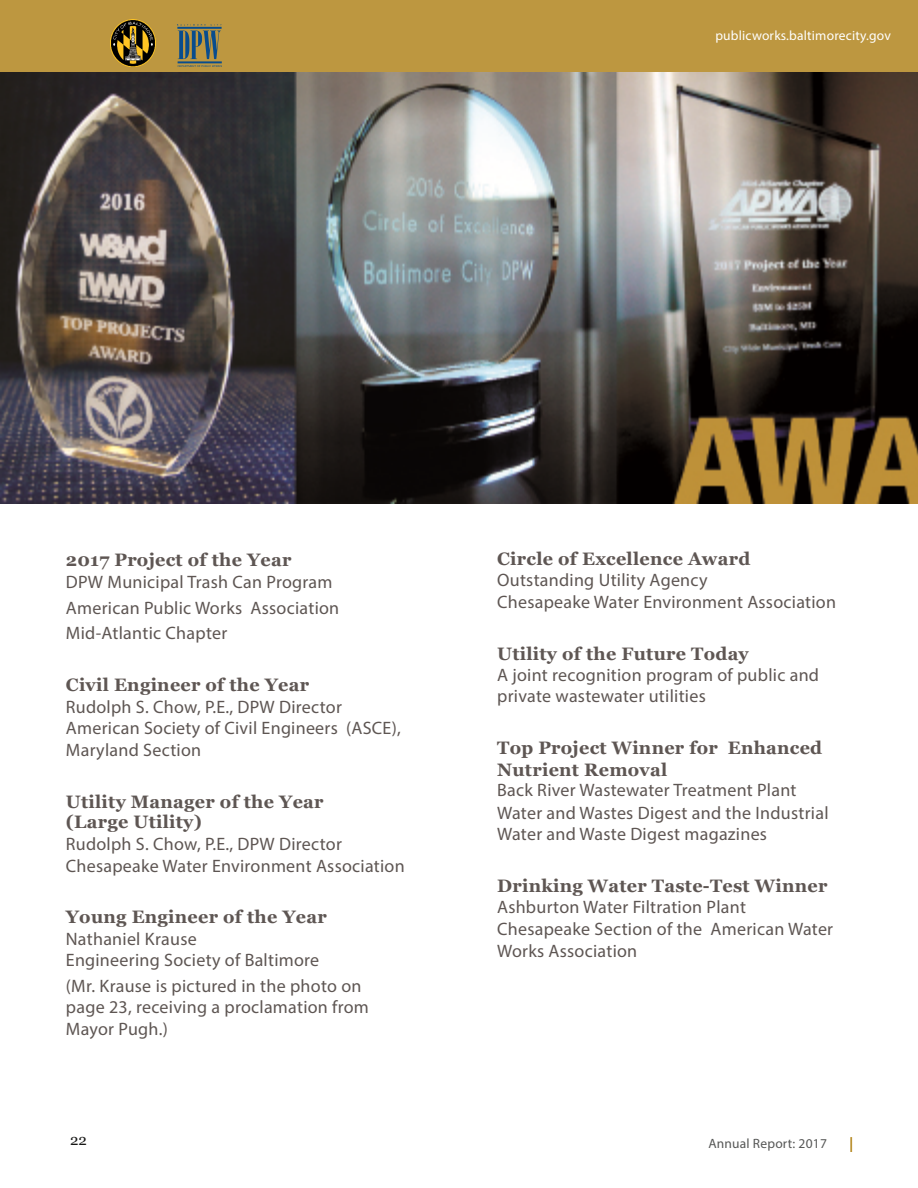
<style>
.page{position:relative;width:918px;height:1188px;background:#fff}
.page>*{position:absolute;margin:0;border:0;box-sizing:border-box;transform-origin:0 0}
.t1{font:18px/21.6px "Myriad Pro";letter-spacing:.015em;color:#5e5653}
.t2{font:700 18px/20.7px "Georgia";letter-spacing:.015em;color:#5e5653}
.t3{font:15px "Georgia";color:#181817}
.t4{font:13.5px "Myriad Pro";letter-spacing:.015em;color:#fffffe}
.t5{font:13.5px "Myriad Pro";letter-spacing:.015em;color:#565756}
</style>
<div class="page">
<div style="left:0;top:0;width:918px;height:79px;background:#bd9740"></div>
<svg style="left:850px;top:1137px;width:2px;height:15px"></svg>
<img style="left:111px;top:20px;width:44px;height:46px">
<img style="left:177px;top:24px;width:45px;height:42px">
<img style="left:0;top:72px;width:918px;height:432px">
<p class="t4" style="left:715px;top:27px;width:177px">publicworks.baltimorecity.gov</p>
<p class="t2" style="left:66px;top:550px;width:227px">2017 Project of the Year</p>
<p class="t1" style="left:66px;top:569px;width:275px;line-height:25.8px">DPW Municipal Trash Can Program<br>American Public Works Association<br>Mid-Atlantic Chapter</p>
<p class="t2" style="left:66px;top:675px;width:245px">Civil Engineer of the Year</p>
<p class="t1" style="left:66px;top:696px;width:336px">Rudolph S. Chow, P.E., DPW Director<br>American Society of Civil Engineers (ASCE),<br>Maryland Section</p>
<p class="t2" style="left:66px;top:791px;width:259px">Utility Manager of the Year (Large Utility)</p>
<p class="t1" style="left:66px;top:833px;width:340px">Rudolph S. Chow, P.E., DPW Director<br>Chesapeake Water Environment Association</p>
<p class="t2" style="left:66px;top:907px;width:262px">Young Engineer of the Year</p>
<p class="t1" style="left:66px;top:928px;width:255px;line-height:20.7px">Nathaniel Krause<br>Engineering Society of Baltimore</p>
<p class="t1" style="left:66px;top:974px;width:305px">(Mr. Krause is pictured in the photo on page 23, receiving a proclamation from<br>Mayor Pugh.)</p>
<p class="t2" style="left:497px;top:549px;width:255px">Circle of Excellence Award</p>
<p class="t1" style="left:497px;top:569px;width:340px;line-height:22.2px">Outstanding Utility Agency<br>Chesapeake Water Environment Association</p>
<p class="t2" style="left:497px;top:643px;width:253px">Utility of the Future Today</p>
<p class="t1" style="left:497px;top:664px;width:323px">A joint recognition program of public and private wastewater utilities</p>
<p class="t2" style="left:497px;top:737px;width:327px;line-height:21.6px">Top Project Winner for Enhanced<br>Nutrient Removal</p>
<p class="t1" style="left:497px;top:779px;width:333px">Back River Wastewater Treatment Plant<br>Water and Wastes Digest and the Industrial<br>Water and Waste Digest magazines</p>
<p class="t2" style="left:497px;top:875px;width:332px">Drinking Water Taste-Test Winner</p>
<p class="t1" style="left:497px;top:895px;width:338px">Ashburton Water Filtration Plant<br>Chesapeake Section of the American Water<br>Works Association</p>
<p class="t3" style="left:70px;top:1131px;width:18px">22</p>
<p class="t5" style="left:708px;top:1136px;width:120px">Annual Report: 2017</p>
</div>
